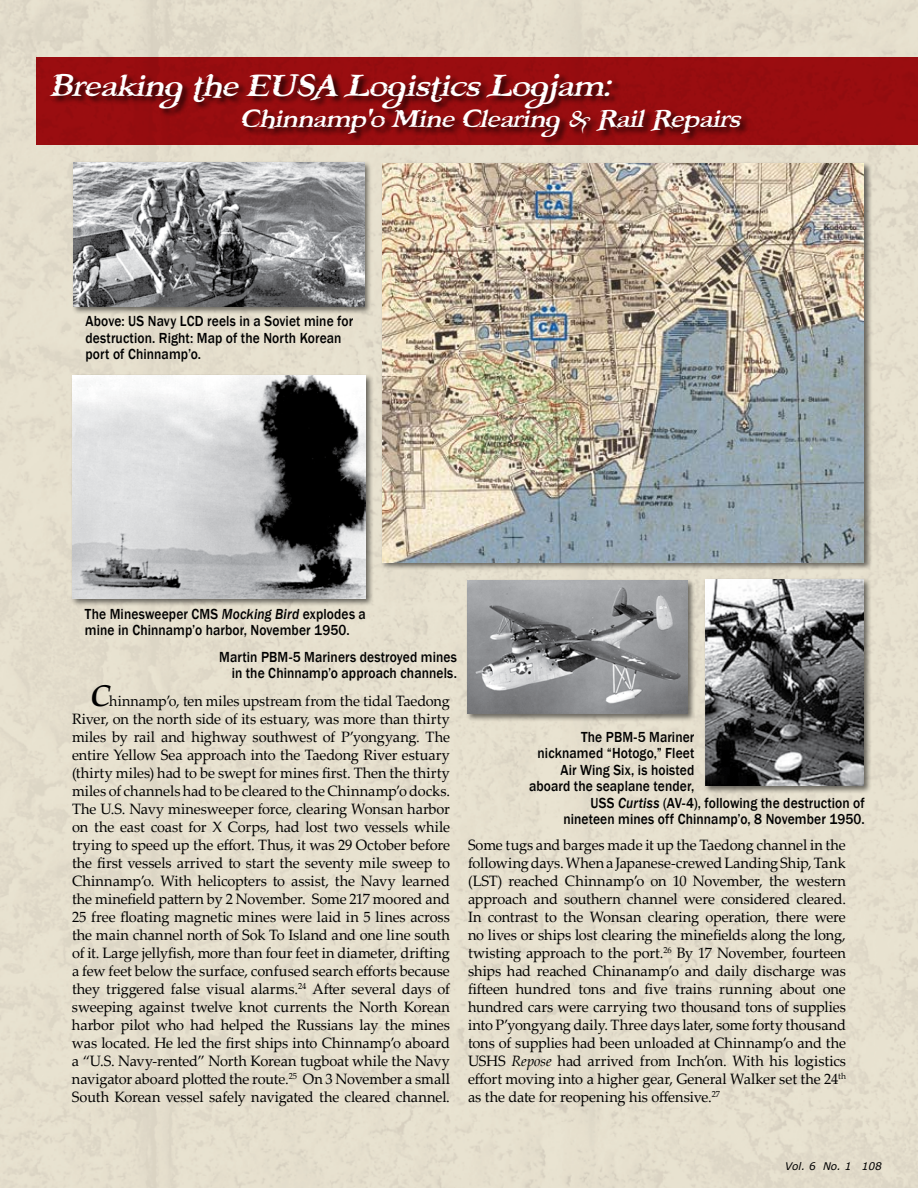
<style>
.page{position:relative;width:918px;height:1188px;background:#fff}
.page>*{position:absolute;margin:0;border:0;box-sizing:border-box;transform-origin:0 0}
.t1{font:45px "Booter Five Five";letter-spacing:-.03em;color:#fff}
.t2{font:36px "Booter Five Five";letter-spacing:-.03em;color:#fff}
.t3{font:15px/18px "Palatino Linotype";letter-spacing:-.005em;color:#000;text-align:justify;scale:.95 1}
.t4{font:15px/18px "Palatino Linotype";letter-spacing:-.005em;color:#000;text-align:justify}
.t5{font:500 15px/16.5px "Franklin Gothic";letter-spacing:.01em;color:#000;scale:.9 1}
.t6{font:italic 10.5px "Verdana";color:#000}
.s1{font-style:italic}
.s2{font-weight:700;font-style:italic;font-size:30px}
</style>
<div class="page">
<div style="left:36px;top:57px;width:882px;height:88px;background:#990d10"></div>
<div style="left:49px;top:72px;width:866px;height:141px;background:#000;opacity:.75"></div>
<div style="left:380px;top:161px;width:497px;height:415px;background:#000;opacity:.55"></div>
<img style="left:382px;top:163px;width:482px;height:399px">
<div style="left:71px;top:160px;width:307px;height:160px;background:#000;opacity:.55"></div>
<img style="left:73px;top:162px;width:291px;height:145px">
<div style="left:70px;top:374px;width:309px;height:237px;background:#000;opacity:.55"></div>
<img style="left:72px;top:376px;width:293px;height:222px">
<div style="left:466px;top:578px;width:234px;height:149px;background:#000;opacity:.55"></div>
<img style="left:468px;top:580px;width:219px;height:133px">
<div style="left:703px;top:577px;width:174px;height:223px;background:#000;opacity:.55"></div>
<img style="left:705px;top:579px;width:159px;height:207px">
<h1 class="t1" style="left:48px;top:63px;width:564px">Breaking the EUSA Logistics Logjam:</h1>
<h2 class="t2" style="left:240px;top:101px;width:502px">Chinnamp’o Mine Clearing &amp; Rail Repairs</h2>
<p class="t5" style="left:86px;top:313px;width:299px">Above: US Navy LCD reels in a Soviet mine for destruction. Right: Map of the North Korean port of Chinnamp’o.</p>
<p class="t5" style="left:85px;top:606px;width:314px">The Minesweeper CMS <span class="s1">Mocking Bird</span> explodes a mine in Chinnamp’o harbor, November 1950.</p>
<p class="t5" style="left:219px;top:649px;width:266px;text-align:right">Martin PBM-5 Mariners destroyed mines in the Chinnamp’o approach channels.</p>
<p class="t3" style="left:72px;top:691px;width:399px;text-indent:18px"><span class="s2">C</span>hinnamp’o, ten miles upstream from the tidal Taedong River, on the north side of its estuary, was more than thirty miles by rail and highway southwest of P’yongyang. The entire Yellow Sea approach into the Taedong River estuary (thirty miles) had to be swept for mines first. Then the thirty miles of channels had to be cleared to the Chinnamp’o docks.<br>The U.S. Navy minesweeper force, clearing Wonsan harbor on the east coast for X Corps, had lost two vessels while trying to speed up the effort. Thus, it was 29 October before the first vessels arrived to start the seventy mile sweep to Chinnamp’o. With helicopters to assist, the Navy learned the minefield pattern by 2 November. Some 217 moored and 25 free floating magnetic mines were laid in 5 lines across the main channel north of Sok To Island and one line south of it. Large jellyfish, more than four feet in diameter, drifting a few feet below the surface, confused search efforts because they triggered false visual alarms.<sup>24</sup> After several days of sweeping against twelve knot currents the North Korean harbor pilot who had helped the Russians lay the mines was located. He led the first ships into Chinnamp’o aboard a “U.S. Navy-rented” North Korean tugboat while the Navy navigator aboard plotted the route.<sup>25</sup> On 3 November a small South Korean vessel safely navigated the cleared channel.</p>
<p class="t5" style="left:581px;top:729px;width:127px">The PBM-5 Mariner</p>
<p class="t5" style="left:538px;top:745px;width:176px">nicknamed “Hotogo,” Fleet</p>
<p class="t5" style="left:560px;top:762px;width:151px">Air Wing Six, is hoisted</p>
<p class="t5" style="left:529px;top:778px;width:185px">aboard the seaplane tender,</p>
<p class="t5" style="left:590px;top:795px;width:306px">USS <span class="s1">Curtiss</span> (AV-4), following the destruction of</p>
<p class="t5" style="left:563px;top:811px;width:336px">nineteen mines off Chinnamp’o, 8 November 1950.</p>
<p class="t4" style="left:468px;top:835px;width:380px">Some tugs and barges made it up the Taedong channel in the following days. When a Japanese-crewed Landing Ship, Tank (LST) reached Chinnamp’o on 10 November, the western approach and southern channel were considered cleared.<br>In contrast to the Wonsan clearing operation, there were no lives or ships lost clearing the minefields along the long, twisting approach to the port.<sup>26</sup> By 17 November, fourteen ships had reached Chinanamp’o and daily discharge was fifteen hundred tons and five trains running about one hundred cars were carrying two thousand tons of supplies into P’yongyang daily. Three days later, some forty thousand tons of supplies had been unloaded at Chinnamp’o and the USHS <span class="s1">Repose</span> had arrived from Inch’on. With his logistics effort moving into a higher gear, General Walker set the 24<sup>th </sup>as the date for reopening his offensive.<sup>27</sup></p>
<p class="t6" style="left:785px;top:1160px;width:98px">Vol. 6 No. 1 108</p>
</div>
